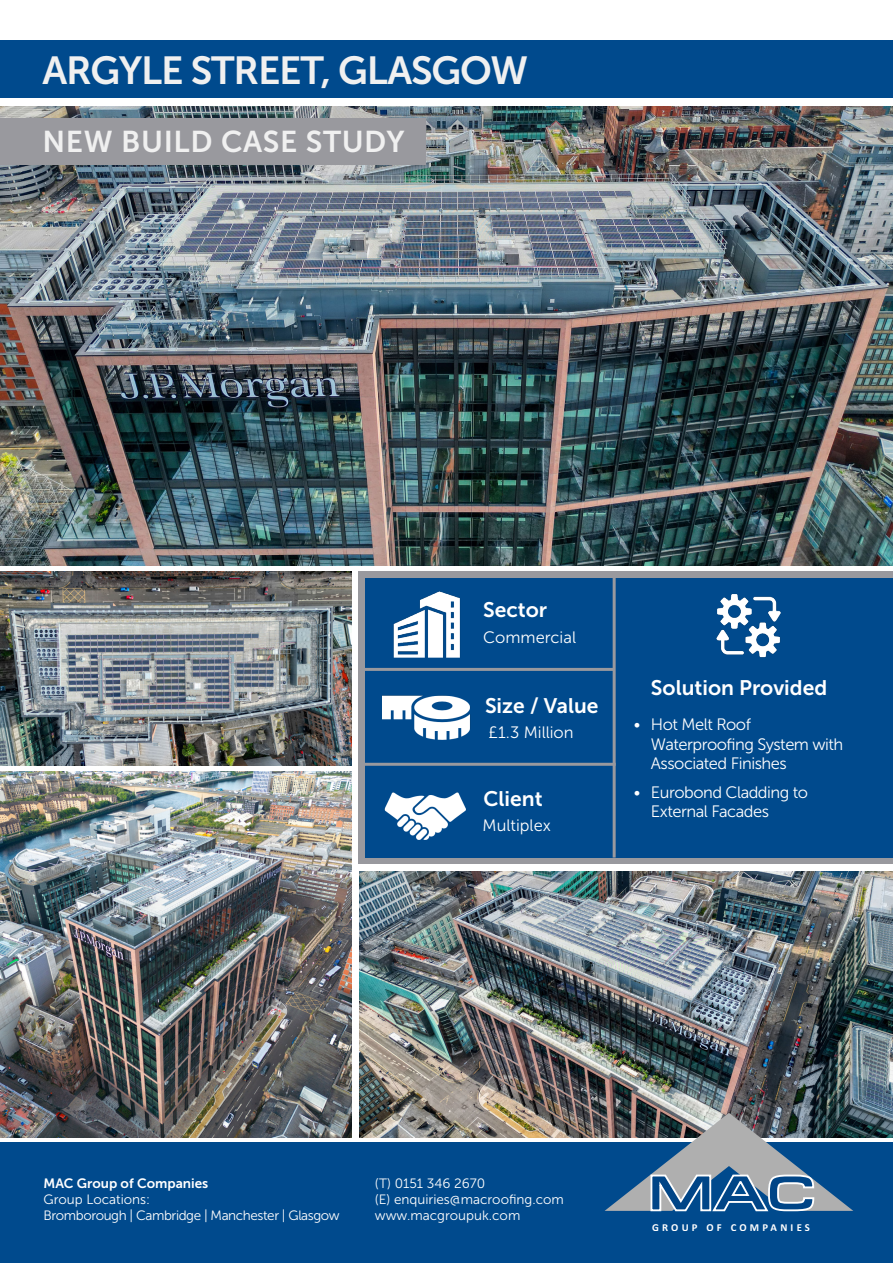
<style>
.page{position:relative;width:893px;height:1263px;background:#fff}
.page>*{position:absolute;margin:0;border:0;box-sizing:border-box;transform-origin:0 0}
.t1{font:49.95px "Federation Wide";color:#004587;scale:.74 1}
.t2{font:39px "Museo Sans 700";letter-spacing:-.03em;color:#f0f0f0}
.t3{font:30px "Museo Sans 700";letter-spacing:.02em;color:#f0f0f0}
.Cover_Title{font:21px "Museo Sans 700";color:#fff}
.Cover_Title-2{font:16.5px/19.5px "Museo Sans 300";letter-spacing:-.03em;color:#fff}
.Cover_Title-3{font:16.5px "Museo Sans 300";color:#fff}
.t4{font:13.5px "Museo Sans 300";color:#fff}
.t5{font:13.5px "Museo Sans 300";letter-spacing:-.03em;color:#fff}
.t6{font:13.5px "Museo Sans 700";color:#fff}
.t7{font:700 10.65px "Calibri";letter-spacing:.3em;color:#fff}
</style>
<div class="page">
<img style="left:359px;top:872px;width:534px;height:265px">
<img style="left:0;top:106px;width:893px;height:460px">
<div style="left:0;top:40px;width:893px;height:58px;background:#004a8d"></div>
<div style="left:358px;top:572px;width:535px;height:292px;background:#99999e"></div>
<div style="left:365px;top:578px;width:528px;height:279px;background:#004a8d"></div>
<hr style="left:613px;top:572px;width:3px;height:285px;background:#99999e">
<hr style="left:363px;top:668px;width:251px;height:3px;background:#99999e">
<img style="left:382px;top:695px;width:89px;height:45px">
<img style="left:393px;top:592px;width:67px;height:66px">
<img style="left:716px;top:594px;width:65px;height:64px">
<hr style="left:361px;top:763px;width:255px;height:3px;background:#99999e">
<img style="left:0;top:572px;width:351px;height:194px">
<img style="left:384px;top:792px;width:82px;height:48px">
<img style="left:0;top:772px;width:351px;height:365px">
<div style="left:0;top:118px;width:425px;height:47px;background:#99999e"></div>
<div style="left:0;top:1142px;width:893px;height:121px;background:#004a8d"></div>
<svg style="left:605px;top:1113px;width:248px;height:99px"></svg>
<p class="t2" style="left:43px;top:49px;width:487px">ARGYLE STREET, GLASGOW</p>
<p class="t3" style="left:43px;top:125px;width:364px">NEW BUILD CASE STUDY</p>
<p class="Cover_Title" style="left:483px;top:598px;width:66px">Sector</p>
<p class="Cover_Title-3" style="left:483px;top:628px;width:94px">Commercial</p>
<p class="Cover_Title" style="left:485px;top:694px;width:115px">Size / Value</p>
<p class="Cover_Title-3" style="left:489px;top:723px;width:87px">£1.3 Million</p>
<p class="Cover_Title" style="left:484px;top:787px;width:61px">Client</p>
<p class="Cover_Title-3" style="left:483px;top:816px;width:70px">Multiplex</p>
<p class="Cover_Title" style="left:651px;top:676px;width:178px">Solution Provided</p>
<p class="Cover_Title-2" style="left:651px;top:715px;width:194px;text-indent:-17px">• Hot Melt Roof<br>Waterproofing System with<br>Associated Finishes</p>
<p class="Cover_Title-2" style="left:651px;top:782px;width:159px;text-indent:-17px">• Eurobond Cladding to<br>External Facades</p>
<p class="t6" style="left:44px;top:1176px;width:166px">MAC Group of Companies</p>
<p class="t4" style="left:44px;top:1192px;width:108px">Group Locations:</p>
<p class="t5" style="left:44px;top:1208px;width:298px">Bromborough | Cambridge | Manchester | Glasgow</p>
<p class="t4" style="left:375px;top:1176px;width:112px">(T) 0151 346 2670</p>
<p class="t4" style="left:375px;top:1192px;width:190px">(E) enquiries@macroofing.com</p>
<p class="t4" style="left:375px;top:1208px;width:147px">www.macgroupuk.com</p>
<p class="t1" style="left:648px;top:1164px;width:229px">MAC</p>
<p class="t7" style="left:652px;top:1219px;width:159px">GROUP OF COMPANIES</p>
</div>
